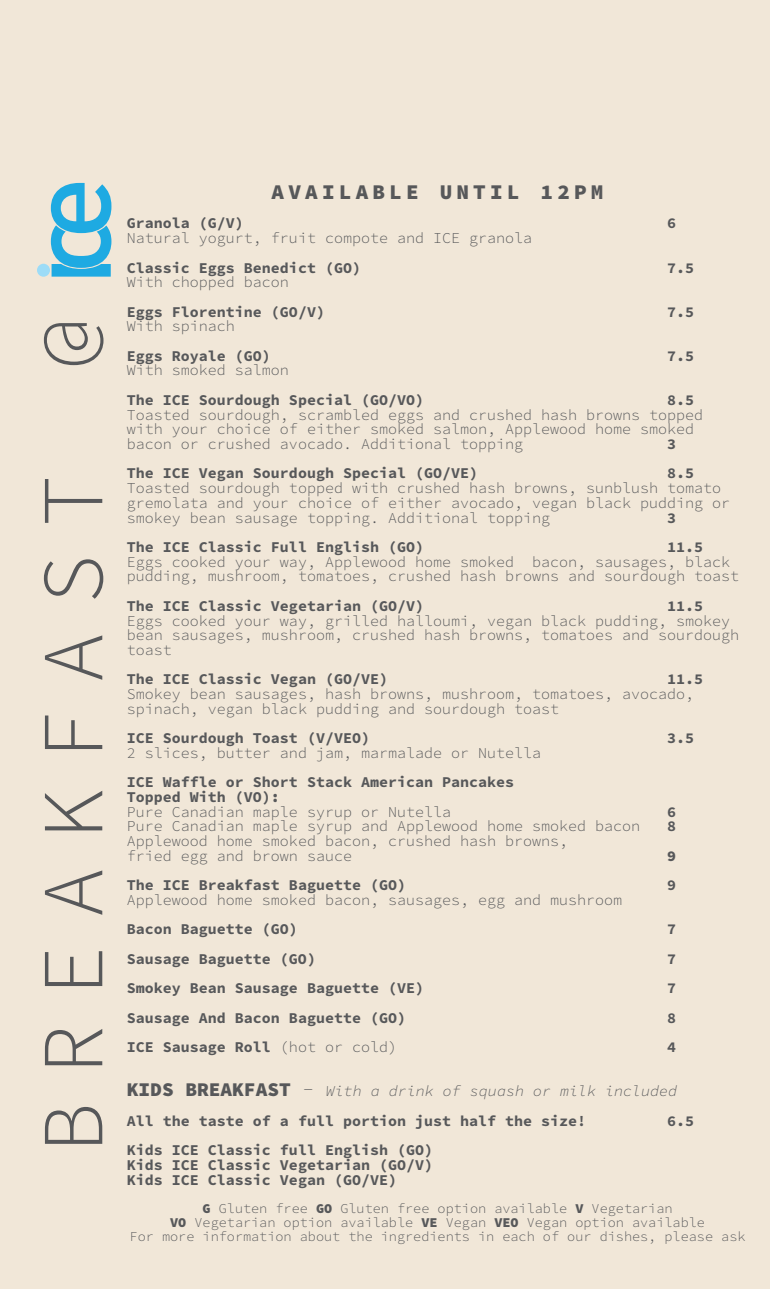
<style>
.page{position:relative;width:770px;height:1289px;background:#fff}
.page>*{position:absolute;margin:0;border:0;box-sizing:border-box;transform-origin:0 0}
.Main_Menu_Style_1{font:300 87px "Source Code Pro";letter-spacing:.3em;color:#57585a}
.Main_Menu_Style_1-2{font:900 21px "Source Code Pro";letter-spacing:.2em;color:#57585a}
.Main_Menu_Style_1-3{font:300 15px/14.7px "Source Code Pro";color:#57585a}
.Main_Menu_Style_1-4{font:700 15px "Source Code Pro";color:#57585a}
.Main_Menu_Style_1-5{font:italic 300 15px "Source Code Pro";color:#57585a}
.Main_Menu_Style_1-6{font:900 15px "Source Code Pro";color:#57585a}
.Main_Menu_Style_1-7{font:300 13.5px "Source Code Pro";color:#57585a}
.s1{font-weight:300}
.s2{font-weight:900;font-style:normal;font-size:19.5px}
.s3{font-size:19.5px}
.s4{font-weight:900}
</style>
<div class="page">
<div style="left:0;top:0;width:770px;height:1288px;background:#f1e7d8"></div>
<svg style="left:51px;top:183px;width:60px;height:93px"></svg>
<div style="left:37px;top:264px;width:13px;height:13px;background:#9ddcf7;border-radius:50%"></div>
<p class="Main_Menu_Style_1" style="left:10px;top:1153px;width:837px;rotate:-90deg">BREAKFAST @</p>
<p class="Main_Menu_Style_1-2" style="left:271px;top:176px;width:333px">AVAILABLE UNTIL 12PM</p>
<p class="Main_Menu_Style_1-4" style="left:127px;top:212px;width:118px">Granola (G/V)</p>
<p class="Main_Menu_Style_1-4" style="left:667px;top:212px;width:10px">6</p>
<p class="Main_Menu_Style_1-3" style="left:127px;top:231px;width:407px">Natural yogurt, fruit compote and ICE granola</p>
<p class="Main_Menu_Style_1-4" style="left:127px;top:256px;width:236px">Classic Eggs Benedict (GO)</p>
<p class="Main_Menu_Style_1-4" style="left:667px;top:256px;width:28px">7.5</p>
<p class="Main_Menu_Style_1-3" style="left:127px;top:275px;width:164px">With chopped bacon</p>
<p class="Main_Menu_Style_1-4" style="left:127px;top:301px;width:199px">Eggs Florentine (GO/V)</p>
<p class="Main_Menu_Style_1-4" style="left:667px;top:301px;width:28px">7.5</p>
<p class="Main_Menu_Style_1-3" style="left:127px;top:319px;width:109px">With spinach</p>
<p class="Main_Menu_Style_1-4" style="left:127px;top:345px;width:145px">Eggs Royale (GO)</p>
<p class="Main_Menu_Style_1-4" style="left:667px;top:345px;width:28px">7.5</p>
<p class="Main_Menu_Style_1-3" style="left:127px;top:363px;width:164px">With smoked salmon</p>
<p class="Main_Menu_Style_1-4" style="left:127px;top:389px;width:299px">The ICE Sourdough Special (GO/VO)</p>
<p class="Main_Menu_Style_1-4" style="left:667px;top:389px;width:28px">8.5</p>
<p class="Main_Menu_Style_1-3" style="left:127px;top:407px;width:577px">Toasted sourdough, scrambled eggs and crushed hash browns topped</p>
<p class="Main_Menu_Style_1-3" style="left:127px;top:422px;width:568px">with your choice of either smoked salmon, Applewood home smoked</p>
<p class="Main_Menu_Style_1-3" style="left:127px;top:436px;width:398px">bacon or crushed avocado. Additional topping</p>
<p class="Main_Menu_Style_1-4" style="left:667px;top:433px;width:10px">3</p>
<p class="Main_Menu_Style_1-4" style="left:127px;top:462px;width:353px">The ICE Vegan Sourdough Special (GO/VE)</p>
<p class="Main_Menu_Style_1-4" style="left:667px;top:462px;width:28px">8.5</p>
<p class="Main_Menu_Style_1-3" style="left:127px;top:481px;width:604px">Toasted sourdough topped with crushed hash browns, sunblush tomato gremolata and your choice of either avocado, vegan black pudding or smokey bean sausage topping. Additional topping</p>
<p class="Main_Menu_Style_1-4" style="left:667px;top:506px;width:10px">3</p>
<p class="Main_Menu_Style_1-4" style="left:127px;top:536px;width:299px">The ICE Classic Full English (GO)</p>
<p class="Main_Menu_Style_1-4" style="left:667px;top:536px;width:37px">11.5</p>
<p class="Main_Menu_Style_1-3" style="left:127px;top:554px;width:613px">Eggs cooked your way, Applewood home smoked bacon, sausages, black pudding, mushroom, tomatoes, crushed hash browns and sourdough toast</p>
<p class="Main_Menu_Style_1-4" style="left:127px;top:595px;width:299px">The ICE Classic Vegetarian (GO/V)</p>
<p class="Main_Menu_Style_1-4" style="left:667px;top:595px;width:37px">11.5</p>
<p class="Main_Menu_Style_1-3" style="left:127px;top:613px;width:613px">Eggs cooked your way, grilled halloumi, vegan black pudding, smokey bean sausages, mushroom, crushed hash browns, tomatoes and sourdough toast</p>
<p class="Main_Menu_Style_1-4" style="left:127px;top:668px;width:263px">The ICE Classic Vegan (GO/VE)</p>
<p class="Main_Menu_Style_1-4" style="left:667px;top:668px;width:37px">11.5</p>
<p class="Main_Menu_Style_1-3" style="left:127px;top:686px;width:568px">Smokey bean sausages, hash browns, mushroom, tomatoes, avocado, spinach, vegan black pudding and sourdough toast</p>
<p class="Main_Menu_Style_1-4" style="left:127px;top:727px;width:244px">ICE Sourdough Toast (V/VEO)</p>
<p class="Main_Menu_Style_1-4" style="left:667px;top:727px;width:28px">3.5</p>
<p class="Main_Menu_Style_1-3" style="left:127px;top:745px;width:416px">2 slices, butter and jam, marmalade or Nutella</p>
<p class="Main_Menu_Style_1-4" style="left:127px;top:771px;width:389px">ICE Waffle or Short Stack American Pancakes</p>
<p class="Main_Menu_Style_1-4" style="left:127px;top:786px;width:155px">Topped With (VO):</p>
<p class="Main_Menu_Style_1-3" style="left:127px;top:804px;width:326px">Pure Canadian maple syrup or Nutella</p>
<p class="Main_Menu_Style_1-4" style="left:667px;top:800px;width:10px">6</p>
<p class="Main_Menu_Style_1-3" style="left:127px;top:819px;width:515px">Pure Canadian maple syrup and Applewood home smoked bacon</p>
<p class="Main_Menu_Style_1-4" style="left:667px;top:815px;width:10px">8</p>
<p class="Main_Menu_Style_1-3" style="left:127px;top:833px;width:443px">Applewood home smoked bacon, crushed hash browns,</p>
<p class="Main_Menu_Style_1-3" style="left:127px;top:848px;width:227px">fried egg and brown sauce</p>
<p class="Main_Menu_Style_1-6" style="left:667px;top:844px;width:10px">9</p>
<p class="Main_Menu_Style_1-4" style="left:127px;top:874px;width:281px">The ICE Breakfast Baguette (GO)</p>
<p class="Main_Menu_Style_1-4" style="left:667px;top:874px;width:10px">9</p>
<p class="Main_Menu_Style_1-3" style="left:127px;top:892px;width:497px">Applewood home smoked bacon, sausages, egg and mushroom</p>
<p class="Main_Menu_Style_1-4" style="left:127px;top:918px;width:172px">Bacon Baguette (GO)</p>
<p class="Main_Menu_Style_1-4" style="left:667px;top:918px;width:10px">7</p>
<p class="Main_Menu_Style_1-4" style="left:127px;top:947px;width:190px">Sausage Baguette (GO)</p>
<p class="Main_Menu_Style_1-4" style="left:667px;top:947px;width:10px">7</p>
<p class="Main_Menu_Style_1-4" style="left:127px;top:977px;width:299px">Smokey Bean Sausage Baguette (VE)</p>
<p class="Main_Menu_Style_1-4" style="left:667px;top:977px;width:10px">7</p>
<p class="Main_Menu_Style_1-4" style="left:127px;top:1006px;width:281px">Sausage And Bacon Baguette (GO)</p>
<p class="Main_Menu_Style_1-4" style="left:667px;top:1006px;width:10px">8</p>
<p class="Main_Menu_Style_1-4" style="left:127px;top:1036px;width:271px">ICE Sausage Roll <span class="s1">(hot or cold)</span></p>
<p class="Main_Menu_Style_1-4" style="left:667px;top:1036px;width:10px">4</p>
<p class="Main_Menu_Style_1-5" style="left:127px;top:1080px;width:551px"><span class="s2">KIDS BREAKFAST</span> <span class="s3">-</span> With a drink of squash or milk included</p>
<p class="Main_Menu_Style_1-4" style="left:127px;top:1109px;width:461px">All the taste of a full portion just half the size!</p>
<p class="Main_Menu_Style_1-4" style="left:667px;top:1109px;width:28px">6.5</p>
<p class="Main_Menu_Style_1-4" style="left:127px;top:1138px;width:308px">Kids ICE Classic full English (GO)</p>
<p class="Main_Menu_Style_1-4" style="left:127px;top:1153px;width:308px">Kids ICE Classic Vegetarian (GO/V)</p>
<p class="Main_Menu_Style_1-4" style="left:127px;top:1168px;width:272px">Kids ICE Classic Vegan (GO/VE)</p>
<p class="Main_Menu_Style_1-7" style="left:202px;top:1198px;width:471px"><span class="s4">G</span> Gluten free <span class="s4">GO</span> Gluten free option available <span class="s4">V</span> Vegetarian</p>
<p class="Main_Menu_Style_1-7" style="left:170px;top:1212px;width:536px"><span class="s4">VO</span> Vegetarian option available <span class="s4">VE</span> Vegan <span class="s4">VEO</span> Vegan option available</p>
<p class="Main_Menu_Style_1-7" style="left:130px;top:1226px;width:617px">For more information about the ingredients in each of our dishes, please ask</p>
</div>
